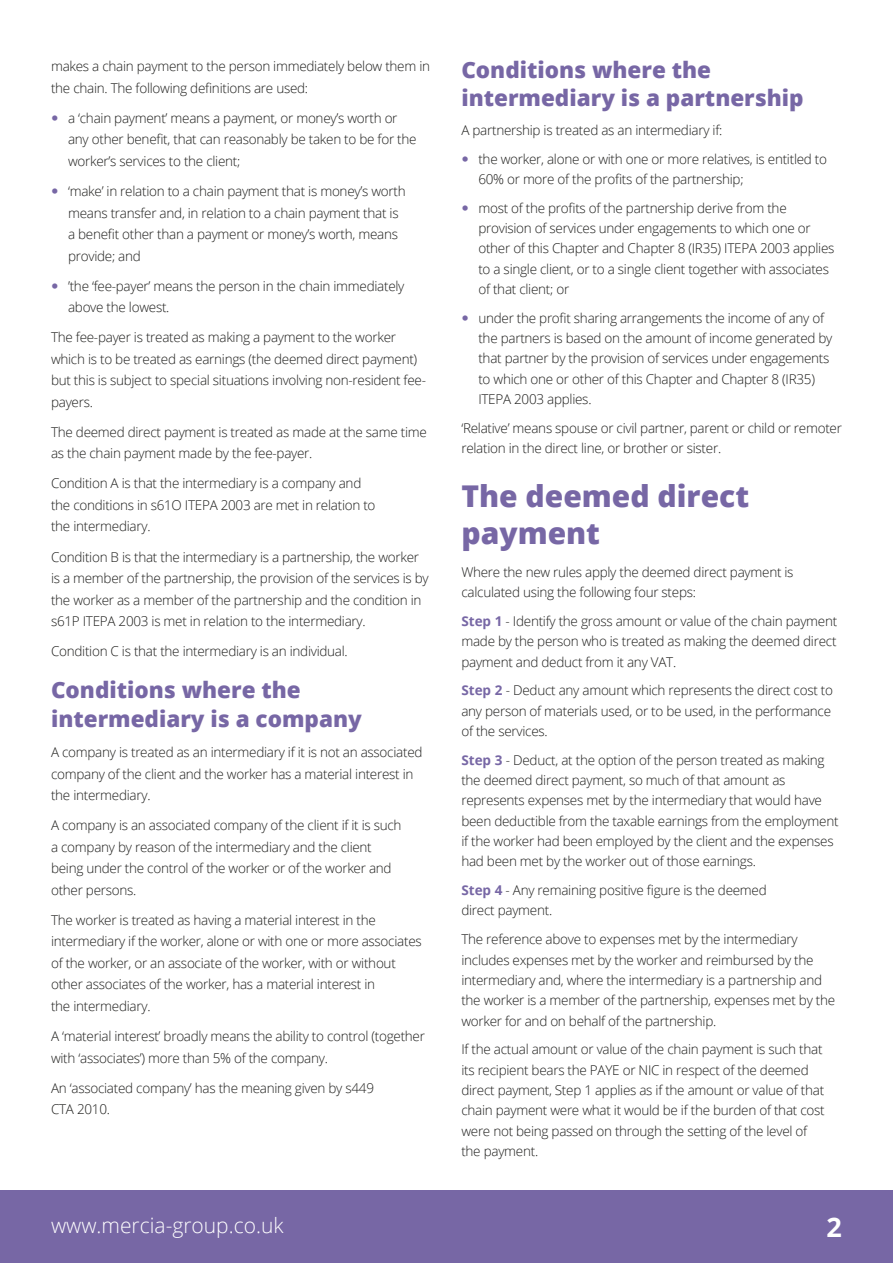
<style>
.page{position:relative;width:893px;height:1263px;background:#fff}
.page>*{position:absolute;margin:0;border:0;box-sizing:border-box;transform-origin:0 0}
.Heading1{font:800 30px/36.8px "Open Sans";color:#7767a5}
.t1{font:700 27px "Open Sans";color:#fff}
.Heading2{font:800 22.5px/29.1px "Open Sans";color:#7767a5}
.t2{font:300 21px "Open Sans";color:#fff}
.Body{font:300 13.5px/20.2px "Open Sans";letter-spacing:-.02em;color:#1d1d1b}
.s1{font-weight:700;color:#7767a5}
</style>
<div class="page">
<div style="left:0;top:1191px;width:893px;height:72px;background:#7767a5"></div>
<p class="Body" style="left:51px;top:55px;width:381px;line-height:21.6px">makes a chain payment to the person immediately below them in the chain. The following definitions are used:</p>
<p class="Body" style="left:68px;top:107px;width:350px;line-height:21.6px">a ‘chain payment’ means a payment, or money’s worth or any other benefit, that can reasonably be taken to be for the worker’s services to the client;</p>
<p class="Body" style="left:68px;top:180px;width:339px;line-height:21.6px">‘make’ in relation to a chain payment that is money’s worth means transfer and, in relation to a chain payment that is a benefit other than a payment or money’s worth, means provide; and</p>
<p class="Body" style="left:68px;top:275px;width:338px;line-height:21.6px">’the ‘fee-payer’ means the person in the chain immediately above the lowest.</p>
<p class="Body" style="left:51px;top:326px;width:376px;line-height:21.6px">The fee-payer is treated as making a payment to the worker which is to be treated as earnings (the deemed direct payment) but this is subject to special situations involving non-resident fee&shy;payers.</p>
<p class="Body" style="left:51px;top:421px;width:377px;line-height:21.6px">The deemed direct payment is treated as made at the same time as the chain payment made by the fee-payer.</p>
<p class="Body" style="left:51px;top:472px;width:326px;line-height:21.6px">Condition A is that the intermediary is a company and the conditions in s61O ITEPA 2003 are met in relation to the intermediary.</p>
<p class="Body" style="left:51px;top:545px;width:379px;line-height:21.6px">Condition B is that the intermediary is a partnership, the worker is a member of the partnership, the provision of the services is by the worker as a member of the partnership and the condition in s61P ITEPA 2003 is met in relation to the intermediary.</p>
<p class="Body" style="left:51px;top:641px;width:298px">Condition C is that the intermediary is an individual.</p>
<p class="Heading2" style="left:51px;top:674px;width:312px">Conditions where the intermediary is a company</p>
<p class="Body" style="left:51px;top:741px;width:373px;line-height:21.6px">A company is treated as an intermediary if it is not an associated company of the client and the worker has a material interest in the intermediary.</p>
<p class="Body" style="left:51px;top:814px;width:352px;line-height:21.6px">A company is an associated company of the client if it is such a company by reason of the intermediary and the client being under the control of the worker or of the worker and other persons.</p>
<p class="Body" style="left:51px;top:909px;width:372px;line-height:21.6px">The worker is treated as having a material interest in the intermediary if the worker, alone or with one or more associates of the worker, or an associate of the worker, with or without other associates of the worker, has a material interest in<br>the intermediary.</p>
<p class="Body" style="left:51px;top:1025px;width:375px;line-height:21.6px">A ‘material interest’ broadly means the ability to control (together with ‘associates’) more than 5% of the company.</p>
<p class="Body" style="left:51px;top:1076px;width:325px;line-height:21.6px">An ‘associated company’ has the meaning given by s449<br>CTA 2010.</p>
<p class="Heading2" style="left:461px;top:55px;width:344px;line-height:27.8px">Conditions where the intermediary is a partnership</p>
<p class="Body" style="left:461px;top:119px;width:262px">A partnership is treated as an intermediary if:</p>
<p class="Body" style="left:478px;top:148px;width:350px">the worker, alone or with one or more relatives, is entitled to<br>60% or more of the profits of the partnership;</p>
<p class="Body" style="left:478px;top:197px;width:358px">most of the profits of the partnership derive from the provision of services under engagements to which one or other of this Chapter and Chapter 8 (IR35) ITEPA 2003 applies to a single client, or to a single client together with associates of that client; or</p>
<p class="Body" style="left:478px;top:307px;width:356px">under the profit sharing arrangements the income of any of the partners is based on the amount of income generated by that partner by the provision of services under engagements to which one or other of this Chapter and Chapter 8 (IR35)<br>ITEPA 2003 applies.</p>
<p class="Body" style="left:461px;top:417px;width:382px">‘Relative’ means spouse or civil partner, parent or child or remoter relation in the direct line, or brother or sister.</p>
<p class="Heading1" style="left:461px;top:476px;width:289px">The deemed direct payment</p>
<p class="Body" style="left:461px;top:561px;width:334px">Where the new rules apply the deemed direct payment is calculated using the following four steps:</p>
<p class="Body" style="left:461px;top:610px;width:377px;text-align:justify"><span class="s1">Step 1</span> - Identify the gross amount or value of the chain payment made by the person who is treated as making the deemed direct payment and deduct from it any VAT.</p>
<p class="Body" style="left:461px;top:680px;width:373px"><span class="s1">Step 2</span> - Deduct any amount which represents the direct cost to any person of materials used, or to be used, in the performance of the services.</p>
<p class="Body" style="left:461px;top:749px;width:379px"><span class="s1">Step 3</span> - Deduct, at the option of the person treated as making the deemed direct payment, so much of that amount as represents expenses met by the intermediary that would have been deductible from the taxable earnings from the employment if the worker had been employed by the client and the expenses had been met by the worker out of those earnings.</p>
<p class="Body" style="left:461px;top:880px;width:307px"><span class="s1">Step 4</span> - Any remaining positive figure is the deemed direct payment.</p>
<p class="Body" style="left:461px;top:929px;width:375px">The reference above to expenses met by the intermediary includes expenses met by the worker and reimbursed by the intermediary and, where the intermediary is a partnership and the worker is a member of the partnership, expenses met by the worker for and on behalf of the partnership.</p>
<p class="Body" style="left:461px;top:1039px;width:365px">If the actual amount or value of the chain payment is such that its recipient bears the PAYE or NIC in respect of the deemed direct payment, Step 1 applies as if the amount or value of that chain payment were what it would be if the burden of that cost were not being passed on through the setting of the level of the payment.</p>
<h3 class="t2" style="left:51px;top:1211px;width:234px">www.mercia-group.co.uk</h3>
<h2 class="t1" style="left:826px;top:1208px;width:17px">2</h2>
</div>
